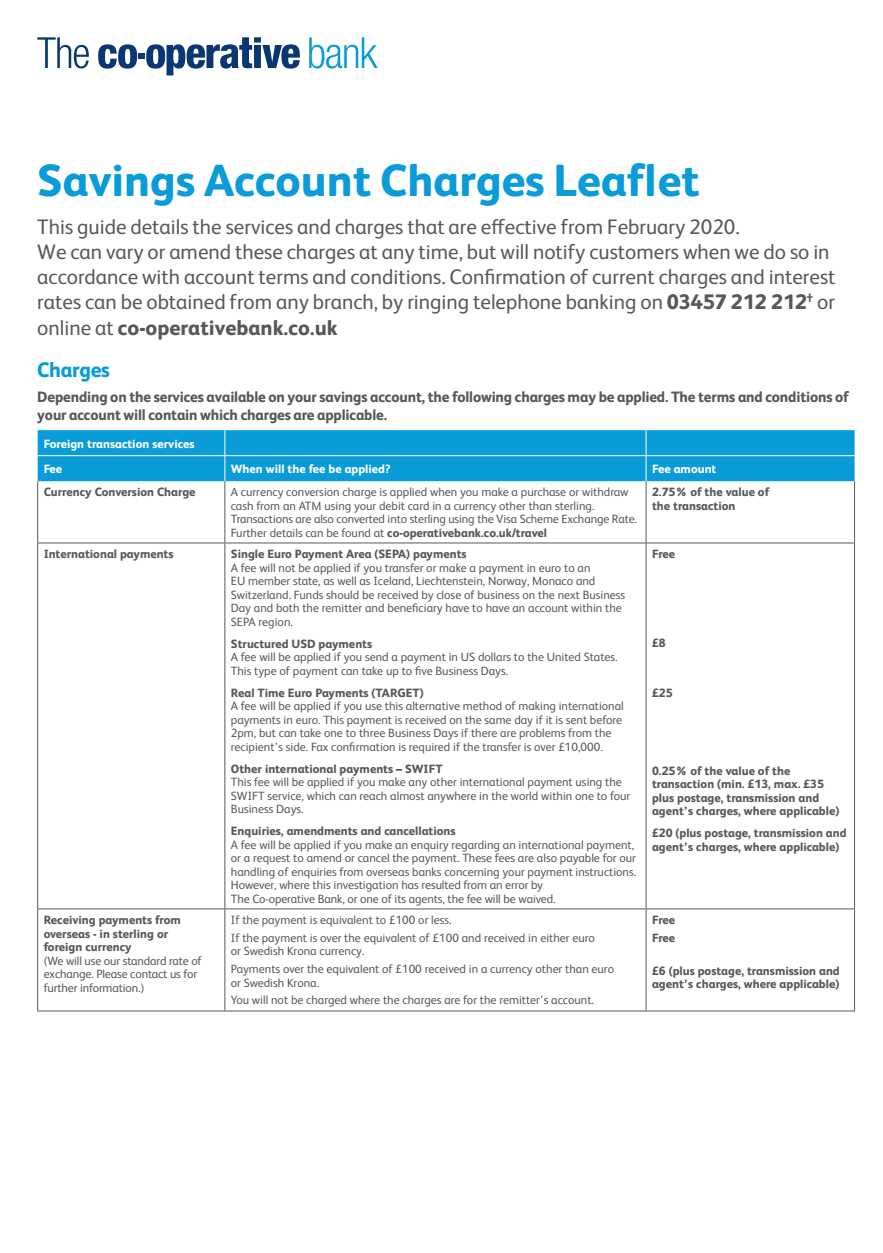
<style>
.page{position:relative;width:883px;height:1253px;background:#fff}
.page>*{position:absolute;margin:0;border:0;box-sizing:border-box;transform-origin:0 0}
.t1{font:800 45px "Coop Bank";color:#0a9bd9}
.t2{font:21px/25.2px "Coop Bank";color:#57585a}
.t3{font:800 21px "Coop Bank";letter-spacing:-.015em;color:#0a9bd9}
.t4{font:800 15px/18px "Coop Bank";letter-spacing:-.01em;color:#57585a}
.heavy{font:12px/13.5px "Coop Bank";color:#57585a}
.heavy-2{font:800 12px/13.5px "Coop Bank";color:#57585a}
.Paragraph_Style_1{font:12px/13.5px "Coop Bank";color:#57585a}
.heavy-3{font:800 12px "Coop Bank";color:#fff}
.Paragraph_Style_1-2{font:800 12px "Coop Bank";color:#fff}
.s1{font-weight:800}
</style>
<div class="page">
<div style="left:38px;top:430px;width:816px;height:51px;background:#0a9bd9"></div>
<hr style="left:37px;top:481px;width:1px;height:61px;background:#57585a">
<hr style="left:224px;top:481px;width:1px;height:61px;background:#57585a">
<hr style="left:645px;top:481px;width:1px;height:61px;background:#57585a">
<hr style="left:854px;top:481px;width:1px;height:61px;background:#57585a">
<hr style="left:37px;top:542px;width:188px;height:1px;background:#57585a">
<hr style="left:37px;top:543px;width:1px;height:365px;background:#57585a">
<hr style="left:225px;top:542px;width:421px;height:1px;background:#57585a">
<hr style="left:224px;top:543px;width:1px;height:365px;background:#57585a">
<hr style="left:646px;top:542px;width:208px;height:1px;background:#57585a">
<hr style="left:645px;top:543px;width:1px;height:365px;background:#57585a">
<hr style="left:854px;top:543px;width:1px;height:365px;background:#57585a">
<hr style="left:37px;top:908px;width:188px;height:1px;background:#57585a">
<hr style="left:37px;top:909px;width:1px;height:101px;background:#57585a">
<hr style="left:225px;top:908px;width:421px;height:1px;background:#57585a">
<hr style="left:224px;top:909px;width:1px;height:101px;background:#57585a">
<hr style="left:646px;top:908px;width:208px;height:1px;background:#57585a">
<hr style="left:645px;top:909px;width:1px;height:101px;background:#57585a">
<hr style="left:854px;top:909px;width:1px;height:101px;background:#57585a">
<hr style="left:37px;top:1010px;width:188px;height:1px;background:#57585a">
<hr style="left:225px;top:1010px;width:421px;height:1px;background:#57585a">
<hr style="left:646px;top:1010px;width:208px;height:1px;background:#57585a">
<svg style="left:37px;top:37px;width:52px;height:31px"></svg>
<svg style="left:98px;top:37px;width:202px;height:38px"></svg>
<svg style="left:309px;top:37px;width:68px;height:31px"></svg>
<p class="t1" style="left:37px;top:148px;width:663px">Savings Account Charges Leaflet</p>
<p class="t2" style="left:37px;top:213px;width:704px">This guide details the services and charges that are effective from February 2020.</p>
<p class="t2" style="left:37px;top:238px;width:799px">We can vary or amend these charges at any time, but will notify customers when we do so in accordance with account terms and conditions. Confirmation of current charges and interest rates can be obtained from any branch, by ringing telephone banking on <span class="s1">03457 212 212</span><sup>†</sup> or online at <span class="s1">co-operativebank.co.uk</span></p>
<p class="t3" style="left:37px;top:354px;width:74px">Charges</p>
<p class="t4" style="left:37px;top:386px;width:812px">Depending on the services available on your savings account, the following charges may be applied. The terms and conditions of your account will contain which charges are applicable.</p>
<p class="heavy-3" style="left:44px;top:434px;width:152px">Foreign transaction services</p>
<p class="heavy-3" style="left:44px;top:460px;width:20px">Fee</p>
<p class="Paragraph_Style_1-2" style="left:231px;top:460px;width:161px">When will the fee be applied?</p>
<p class="heavy-3" style="left:652px;top:460px;width:66px">Fee amount</p>
<p class="heavy-2" style="left:44px;top:485px;width:153px">Currency Conversion Charge</p>
<p class="heavy" style="left:231px;top:485px;width:407px">A currency conversion charge is applied when you make a purchase or withdraw cash from an ATM using your debit card in a currency other than sterling.<br>Transactions are also converted into sterling using the Visa Scheme Exchange Rate.<br>Further details can be found at <span class="s1">co-operativebank.co.uk/travel</span></p>
<p class="heavy-2" style="left:652px;top:485px;width:119px">2.75% of the value of the transaction</p>
<p class="heavy-2" style="left:44px;top:546px;width:131px">International payments</p>
<p class="heavy" style="left:231px;top:546px;width:396px"><span class="s1">Single Euro Payment Area (SEPA) payments<br></span>A fee will not be applied if you transfer or make a payment in euro to an<br>EU member state, as well as Iceland, Liechtenstein, Norway, Monaco and Switzerland. Funds should be received by close of business on the next Business Day and both the remitter and beneficiary have to have an account within the SEPA region.</p>
<p class="heavy" style="left:231px;top:636px;width:388px"><span class="s1">Structured USD payments<br></span>A fee will be applied if you send a payment in US dollars to the United States.<br>This type of payment can take up to five Business Days.</p>
<p class="heavy" style="left:231px;top:685px;width:394px"><span class="s1">Real Time Euro Payments (TARGET)<br></span>A fee will be applied if you use this alternative method of making international payments in euro. This payment is received on the same day if it is sent before 2pm, but can take one to three Business Days if there are problems from the recipient’s side. Fax confirmation is required if the transfer is over £10,000.</p>
<p class="heavy" style="left:231px;top:761px;width:401px"><span class="s1">Other international payments – SWIFT<br></span>This fee will be applied if you make any other international payment using the SWIFT service, which can reach almost anywhere in the world within one to four Business Days.</p>
<p class="heavy" style="left:231px;top:823px;width:407px"><span class="s1">Enquiries, amendments and cancellations<br></span>A fee will be applied if you make an enquiry regarding an international payment, or a request to amend or cancel the payment. These fees are also payable for our handling of enquiries from overseas banks concerning your payment instructions.<br>However, where this investigation has resulted from an error by<br>The Co-operative Bank, or one of its agents, the fee will be waived.</p>
<p class="heavy-2" style="left:652px;top:546px;width:25px">Free</p>
<p class="heavy-2" style="left:652px;top:635px;width:15px">£8</p>
<p class="heavy-2" style="left:652px;top:685px;width:22px">£25</p>
<p class="heavy-2" style="left:652px;top:763px;width:189px">0.25% of the value of the transaction (min. £13, max. £35 plus postage, transmission and agent’s charges, where applicable)</p>
<p class="heavy-2" style="left:652px;top:825px;width:196px">£20 (plus postage, transmission and agent’s charges, where applicable)</p>
<p class="heavy-2" style="left:44px;top:912px;width:139px">Receiving payments from overseas - in sterling or foreign currency</p>
<p class="Paragraph_Style_1" style="left:44px;top:953px;width:160px">(We will use our standard rate of exchange. Please contact us for further information.)</p>
<p class="Paragraph_Style_1" style="left:231px;top:912px;width:222px">If the payment is equivalent to £100 or less.</p>
<p class="Paragraph_Style_1" style="left:231px;top:930px;width:365px">If the payment is over the equivalent of £100 and received in either euro or Swedish Krona currency.</p>
<p class="Paragraph_Style_1" style="left:231px;top:961px;width:384px">Payments over the equivalent of £100 received in a currency other than euro or Swedish Krona.</p>
<p class="Paragraph_Style_1" style="left:231px;top:992px;width:364px">You will not be charged where the charges are for the remitter’s account.</p>
<p class="heavy-2" style="left:652px;top:912px;width:25px">Free</p>
<p class="heavy-2" style="left:652px;top:930px;width:25px">Free</p>
<p class="heavy-2" style="left:652px;top:963px;width:189px">£6 (plus postage, transmission and agent’s charges, where applicable)</p>
</div>
